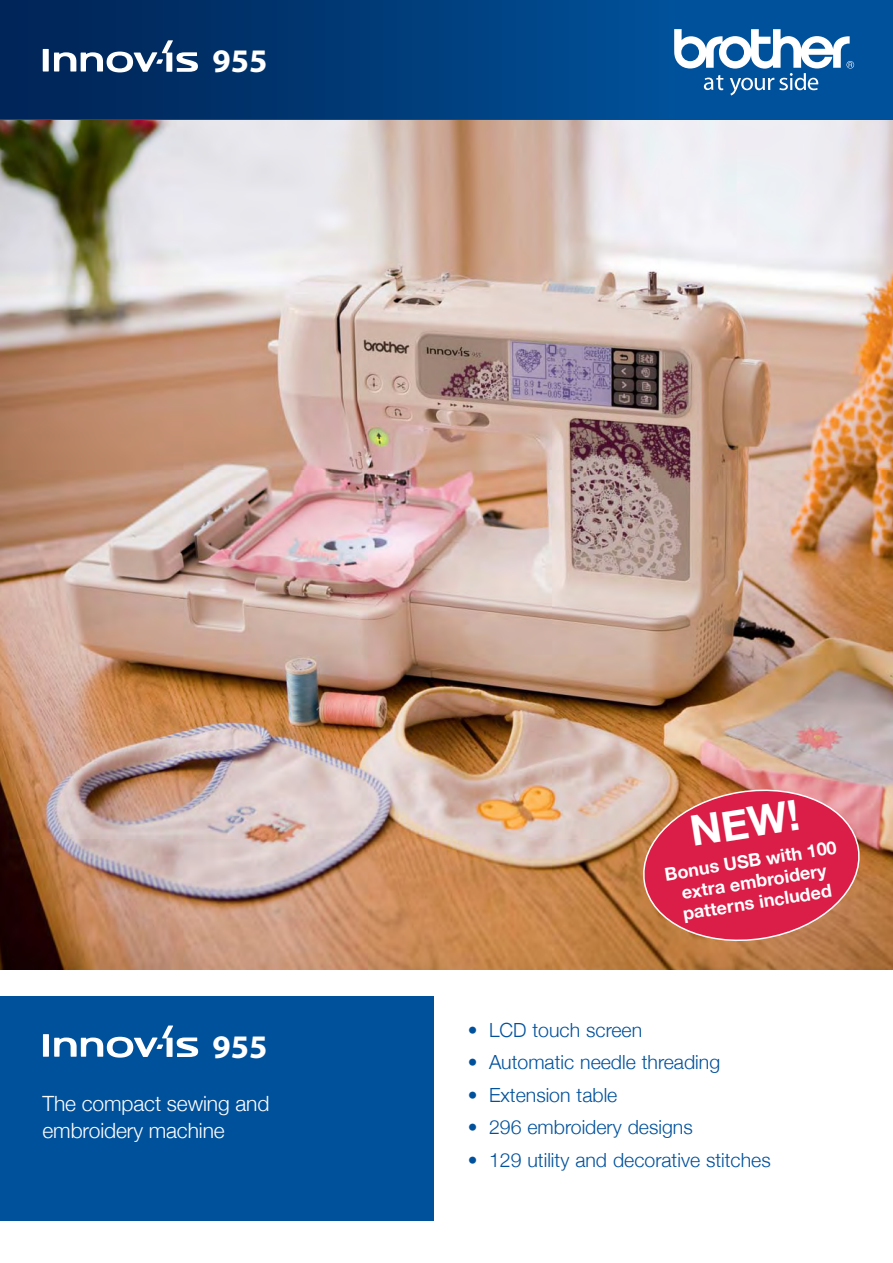
<style>
.page{position:relative;width:893px;height:1263px;background:#fff}
.page>*{position:absolute;margin:0;border:0;box-sizing:border-box;transform-origin:0 0}
.t1{font:700 42px "Helvetica Neue";color:#fff}
.t2{font:700 33px "Myriad Pro";color:#fff}
.t3{font:300 21px/27px "Helvetica Neue";letter-spacing:-.005em;color:#fff}
.t4{font:300 19.5px "Helvetica Neue";color:#00519c}
.t5{font:700 18px/21px "Helvetica Neue";color:#fff;text-align:center}
</style>
<div class="page">
<img style="left:0;top:119px;width:893px;height:850px">
<svg style="left:638px;top:783px;width:227px;height:165px;background:#d44353"></svg>
<div style="left:0;top:0;width:893px;height:119px;background:#00519c"></div>
<div style="left:0;top:0;width:674px;height:119px;background:linear-gradient(to right,#002253,#005098)"></div>
<svg style="left:674px;top:29px;width:180px;height:66px"></svg>
<div style="left:0;top:996px;width:434px;height:224px;background:#00519c"></div>
<div style="left:43px;top:1034px;width:6px;height:23px;background:#fff"></div>
<svg style="left:54px;top:1025px;width:144px;height:33px"></svg>
<div style="left:43px;top:49px;width:6px;height:23px;background:#fff"></div>
<svg style="left:54px;top:40px;width:144px;height:32px;background:#506d92"></svg>
<h2 class="t2" style="left:213px;top:49px;width:56px">955</h2>
<h2 class="t2" style="left:213px;top:1034px;width:56px">955</h2>
<p class="t3" style="left:43px;top:1090px;width:228px">The compact sewing and embroidery machine</p>
<h1 class="t1" style="left:686px;top:806px;width:111px;rotate:-9deg">NEW!</h1>
<p class="t5" style="left:663px;top:863px;width:175px;rotate:-9deg">Bonus USB with 100 extra embroidery patterns included</p>
<p class="t4" style="left:468px;top:1018px;width:176px">• LCD touch screen</p>
<p class="t4" style="left:468px;top:1050px;width:254px">• Automatic needle threading</p>
<p class="t4" style="left:468px;top:1083px;width:151px">• Extension table</p>
<p class="t4" style="left:468px;top:1115px;width:226px">• 296 embroidery designs</p>
<p class="t4" style="left:468px;top:1148px;width:304px">• 129 utility and decorative stitches</p>
</div>
